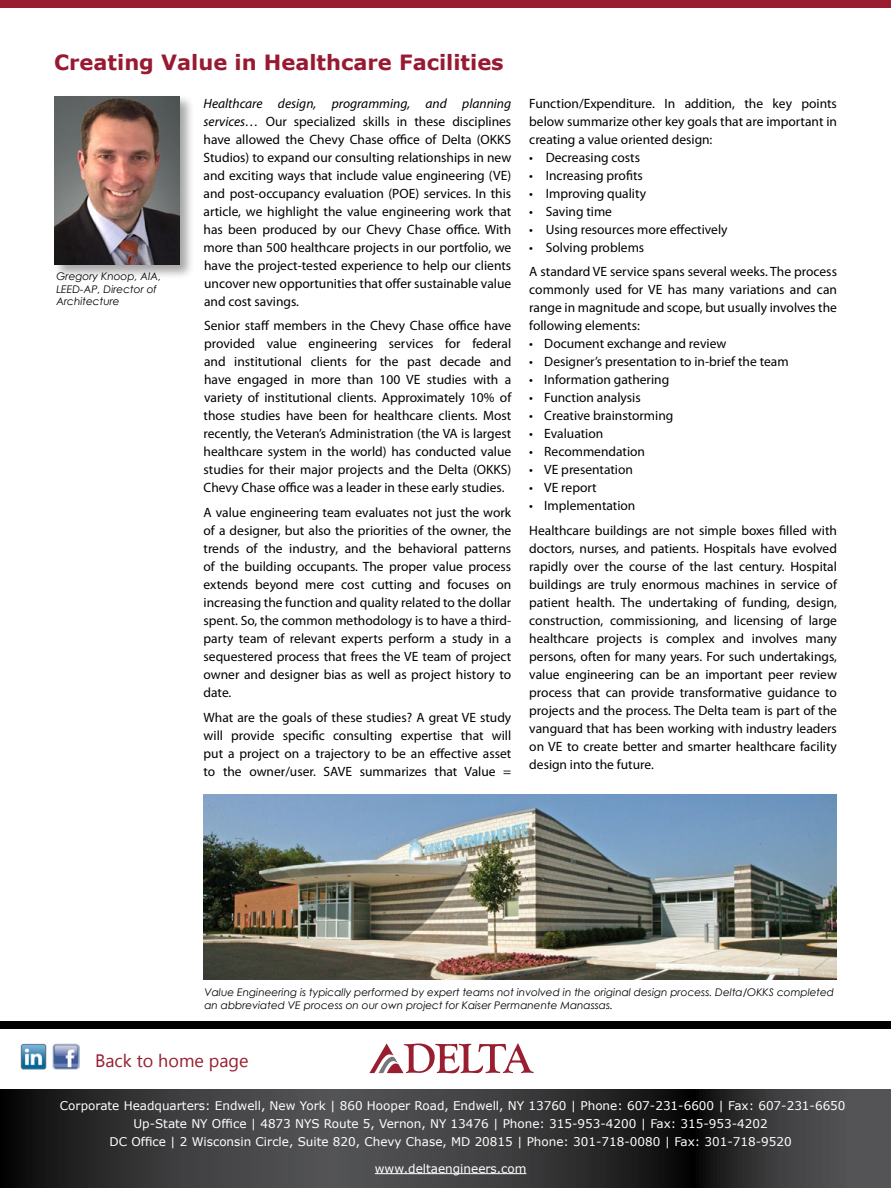
<style>
.page{position:relative;width:891px;height:1188px;background:#fff}
.page>*{position:absolute;margin:0;border:0;box-sizing:border-box;transform-origin:0 0}
.t1{font:700 21px "Verdana";color:#981a32}
.t2{font:18px "Myanmar Text";color:#981e30}
.t3{font:13.5px/18px "Myriad Pro";color:#000;text-align:justify}
.t4{font:12px/18px "Verdana";color:#fff;text-align:center}
.t5{font:italic 10.5px/12.6px "Century Gothic";color:#000}
.s1{font-style:italic}
</style>
<div class="page">
<svg style="left:0;top:1089px;width:891px;height:99px;background:#363637"></svg>
<div style="left:0;top:1022px;width:891px;height:7px;background:#000"></div>
<hr style="left:375px;top:1173px;width:151px;height:1px;background:#fff">
<img style="left:53px;top:1044px;width:26px;height:26px">
<img style="left:20px;top:1043px;width:27px;height:27px">
<svg style="left:369px;top:1043px;width:165px;height:30px"></svg>
<div style="left:53px;top:94px;width:142px;height:186px;background:#000;opacity:.35"></div>
<img style="left:55px;top:96px;width:125px;height:169px">
<div style="left:0;top:0;width:891px;height:7px;background:#981e30"></div>
<img style="left:204px;top:795px;width:633px;height:185px">
<h1 class="t1" style="left:54px;top:49px;width:451px">Creating Value in Healthcare Facilities</h1>
<p class="t3" style="left:204px;top:94px;width:309px"><span class="s1">Healthcare design, programming, and planning services…</span> Our specialized skills in these disciplines have allowed the Chevy Chase office of Delta (OKKS Studios) to expand our consulting relationships in new and exciting ways that include value engineering (VE) and post-occupancy evaluation (POE) services. In this article, we highlight the value engineering work that has been produced by our Chevy Chase office. With more than 500 healthcare projects in our portfolio, we have the project-tested experience to help our clients uncover new opportunities that offer sustainable value and cost savings.</p>
<p class="t3" style="left:204px;top:317px;width:309px">Senior staff members in the Chevy Chase office have provided value engineering services for federal and institutional clients for the past decade and have engaged in more than 100 VE studies with a variety of institutional clients. Approximately 10% of those studies have been for healthcare clients. Most recently, the Veteran’s Administration (the VA is largest healthcare system in the world) has conducted value studies for their major projects and the Delta (OKKS)<br>Chevy Chase office was a leader in these early studies.</p>
<p class="t3" style="left:204px;top:503px;width:309px">A value engineering team evaluates not just the work of a designer, but also the priorities of the owner, the trends of the industry, and the behavioral patterns of the building occupants. The proper value process extends beyond mere cost cutting and focuses on increasing the function and quality related to the dollar spent. So, the common methodology is to have a third&shy;party team of relevant experts perform a study in a sequestered process that frees the VE team of project owner and designer bias as well as project history to date.</p>
<p class="t3" style="left:204px;top:708px;width:309px">What are the goals of these studies? A great VE study will provide specific consulting expertise that will put a project on a trajectory to be an effective asset to the owner/user. SAVE summarizes that Value =</p>
<p class="t5" style="left:56px;top:270px;width:106px">Gregory Knoop, AIA,<br>LEED-AP, Director of<br>Architecture</p>
<p class="t3" style="left:529px;top:94px;width:309px">Function/Expenditure. In addition, the key points below summarize other key goals that are important in creating a value oriented design:</p>
<p class="t3" style="left:529px;top:148px;width:112px">• Decreasing costs</p>
<p class="t3" style="left:529px;top:166px;width:115px">• Increasing profits</p>
<p class="t3" style="left:529px;top:184px;width:118px">• Improving quality</p>
<p class="t3" style="left:529px;top:202px;width:84px">• Saving time</p>
<p class="t3" style="left:529px;top:220px;width:200px">• Using resources more effectively</p>
<p class="t3" style="left:529px;top:234px;width:309px;line-height:24.8px">• Solving problems<br>A standard VE service spans several weeks. The process</p>
<p class="t3" style="left:529px;top:281px;width:309px">commonly used for VE has many variations and can range in magnitude and scope, but usually involves the following elements:</p>
<p class="t3" style="left:529px;top:335px;width:199px">• Document exchange and review</p>
<p class="t3" style="left:529px;top:353px;width:261px">• Designer’s presentation to in-brief the team</p>
<p class="t3" style="left:529px;top:371px;width:141px">• Information gathering</p>
<p class="t3" style="left:529px;top:389px;width:113px">• Function analysis</p>
<p class="t3" style="left:529px;top:407px;width:146px">• Creative brainstorming</p>
<p class="t3" style="left:529px;top:424px;width:76px">• Evaluation</p>
<p class="t3" style="left:529px;top:442px;width:117px">• Recommendation</p>
<p class="t3" style="left:529px;top:460px;width:105px">• VE presentation</p>
<p class="t3" style="left:529px;top:478px;width:69px">• VE report</p>
<p class="t3" style="left:529px;top:493px;width:309px;line-height:24.8px">• Implementation<br>Healthcare buildings are not simple boxes filled with</p>
<p class="t3" style="left:529px;top:539px;width:309px">doctors, nurses, and patients. Hospitals have evolved rapidly over the course of the last century. Hospital buildings are truly enormous machines in service of patient health. The undertaking of funding, design, construction, commissioning, and licensing of large healthcare projects is complex and involves many persons, often for many years. For such undertakings, value engineering can be an important peer review process that can provide transformative guidance to projects and the process. The Delta team is part of the vanguard that has been working with industry leaders on VE to create better and smarter healthcare facility design into the future.</p>
<p class="t5" style="left:204px;top:986px;width:631px">Value Engineering is typically performed by expert teams not involved in the original design process. Delta/OKKS completed an abbreviated VE process on our own project for Kaiser Permanente Manassas.</p>
<h2 class="t2" style="left:95px;top:1050px;width:155px">Back to home page</h2>
<p class="t4" style="left:60px;top:1096px;width:787px">Corporate Headquarters: Endwell, New York | 860 Hooper Road, Endwell, NY 13760 | Phone: 607-231-6600 | Fax: 607-231-6650<br>Up-State NY Office | 4873 NYS Route 5, Vernon, NY 13476 | Phone: 315-953-4200 | Fax: 315-953-4202<br>DC Office | 2 Wisconsin Circle, Suite 820, Chevy Chase, MD 20815 | Phone: 301-718-0080 | Fax: 301-718-9520</p>
<p class="t4" style="left:375px;top:1159px;width:153px">www.deltaengineers.com</p>
</div>
